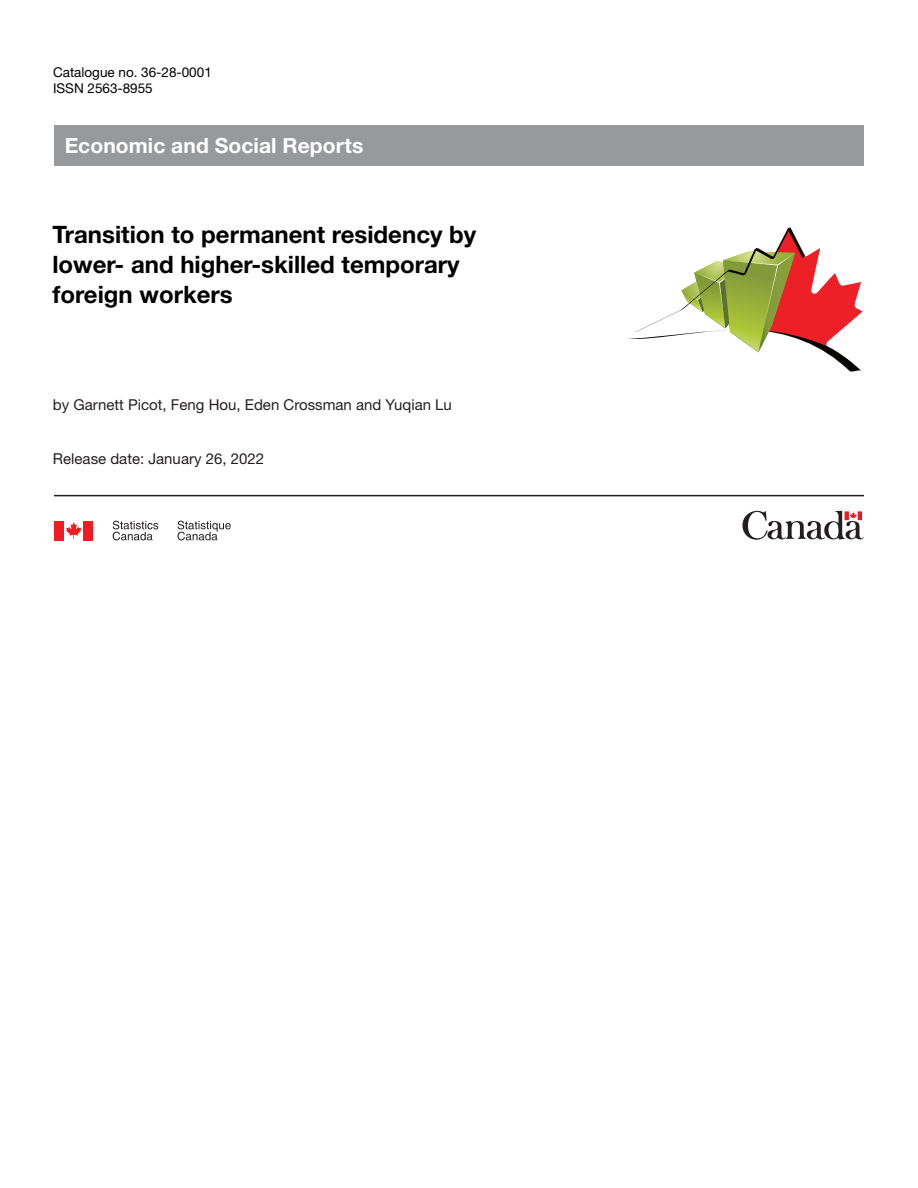
<style>
.page{position:relative;width:918px;height:1188px;background:#fff}
.page>*{position:absolute;margin:0;border:0;box-sizing:border-box;transform-origin:0 0}
.t1{font:700 24px/30px "Helvetica Neue LT Std";color:#000}
.t2{font:700 21px "Helvetica Neue LT Std";letter-spacing:.005em;color:#fff}
.t3{font:15px "Helvetica Neue LT Std";color:#231f20}
.t4{font:13.5px/16.5px "Helvetica Neue LT Std";color:#000}
</style>
<div class="page">
<hr style="left:54px;top:495px;width:810px;height:1px;background:#231f20">
<svg style="left:742px;top:511px;width:122px;height:29px"></svg>
<svg style="left:66px;top:522px;width:15px;height:17px"></svg>
<div style="left:54px;top:521px;width:10px;height:19px;background:#ee1d23"></div>
<div style="left:84px;top:521px;width:9px;height:19px;background:#ee1d23"></div>
<svg style="left:178px;top:521px;width:53px;height:19px"></svg>
<svg style="left:113px;top:521px;width:45px;height:19px"></svg>
<svg style="left:628px;top:227px;width:235px;height:145px"></svg>
<div style="left:54px;top:125px;width:810px;height:40px;background:#98999b"></div>
<p class="t4" style="left:53px;top:63px;width:160px">Catalogue no. 36-28-0001<br>ISSN 2563-8955</p>
<p class="t2" style="left:65px;top:132px;width:300px">Economic and Social Reports</p>
<p class="t1" style="left:52px;top:219px;width:425px">Transition to permanent residency by lower- and higher-skilled temporary foreign workers</p>
<p class="t3" style="left:53px;top:395px;width:400px">by Garnett Picot, Feng Hou, Eden Crossman and Yuqian Lu</p>
<p class="t3" style="left:53px;top:449px;width:213px">Release date: January 26, 2022</p>
</div>
